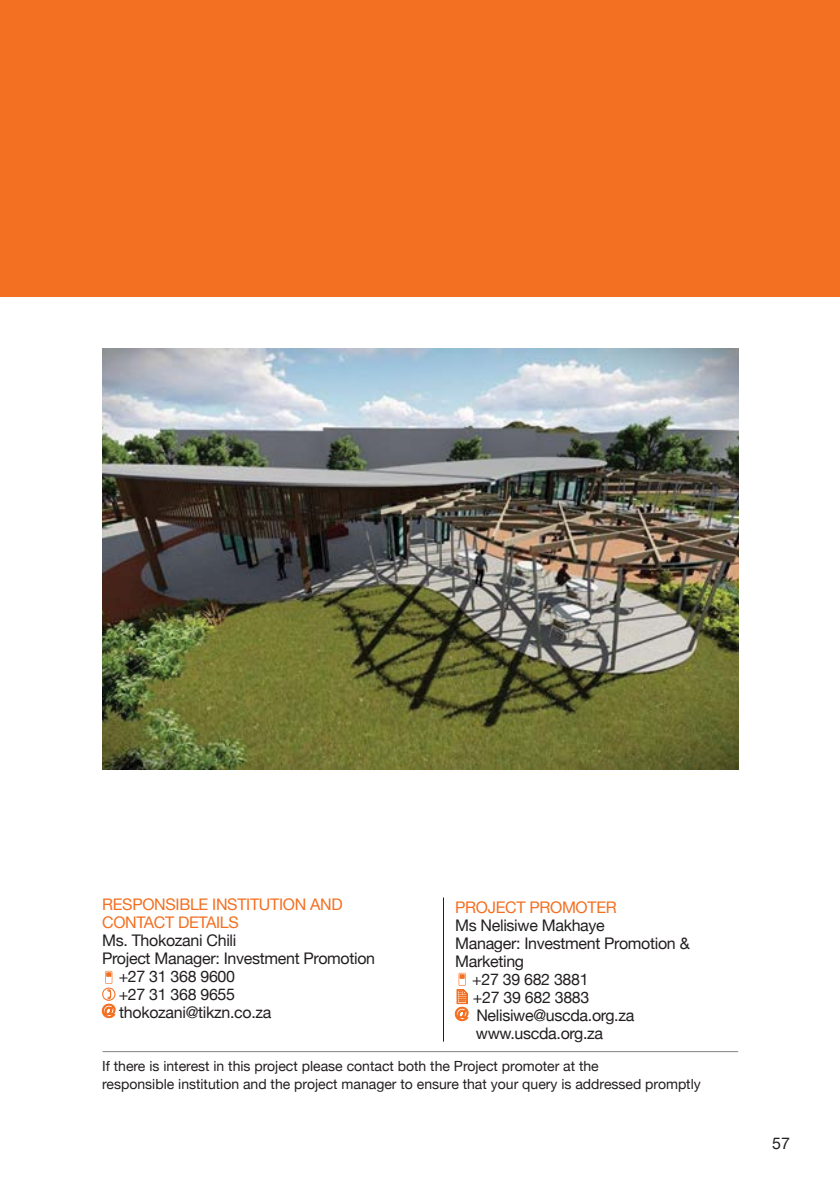
<style>
.page{position:relative;width:840px;height:1191px;background:#fff}
.page>*{position:absolute;margin:0;border:0;box-sizing:border-box;transform-origin:0 0}
.t1{font:16px "Helvetica Neue";letter-spacing:-.02em;color:#231f20}
.t2{font:16px/18px "Helvetica Neue";letter-spacing:-.02em;color:#f36f21}
.t3{font:14px/18px "Helvetica Neue";color:#231f20}
</style>
<div class="page">
<div style="left:0;top:0;width:839px;height:297px;background:#f36f21"></div>
<svg style="left:455px;top:972px;width:13px;height:49px"></svg>
<img style="left:102px;top:348px;width:635px;height:421px">
<svg style="left:102px;top:970px;width:13px;height:48px"></svg>
<hr style="left:443px;top:897px;width:1px;height:144px;background:#231f20">
<hr style="left:102px;top:1051px;width:635px;height:1px;background:#808285">
<p class="t2" style="left:102px;top:896px;width:242px">RESPONSIBLE INSTITUTION AND<br>CONTACT DETAILS</p>
<p class="t1" style="left:102px;top:928px;width:136px">Ms. Thokozani Chili</p>
<p class="t1" style="left:102px;top:946px;width:274px">Project Manager: Investment Promotion</p>
<p class="t1" style="left:119px;top:964px;width:118px">+27 31 368 9600</p>
<p class="t1" style="left:119px;top:982px;width:118px">+27 31 368 9655</p>
<p class="t1" style="left:119px;top:1000px;width:154px">thokozani@tikzn.co.za</p>
<p class="t2" style="left:455px;top:899px;width:163px">PROJECT PROMOTER</p>
<p class="t1" style="left:455px;top:913px;width:151px">Ms Nelisiwe Makhaye</p>
<p class="t1" style="left:455px;top:931px;width:236px">Manager: Investment Promotion &amp;</p>
<p class="t1" style="left:455px;top:949px;width:70px">Marketing</p>
<p class="t1" style="left:472px;top:967px;width:118px">+27 39 682 3881</p>
<p class="t1" style="left:472px;top:985px;width:118px">+27 39 682 3883</p>
<p class="t1" style="left:476px;top:1003px;width:159px">Nelisiwe@uscda.org.za</p>
<p class="t1" style="left:475px;top:1021px;width:129px">www.uscda.org.za</p>
<p class="t3" style="left:102px;top:1057px;width:600px">If there is interest in this project please contact both the Project promoter at the<br>responsible institution and the project manager to ensure that your query is addressed promptly</p>
<p class="t1" style="left:771px;top:1131px;width:19px">57</p>
</div>
